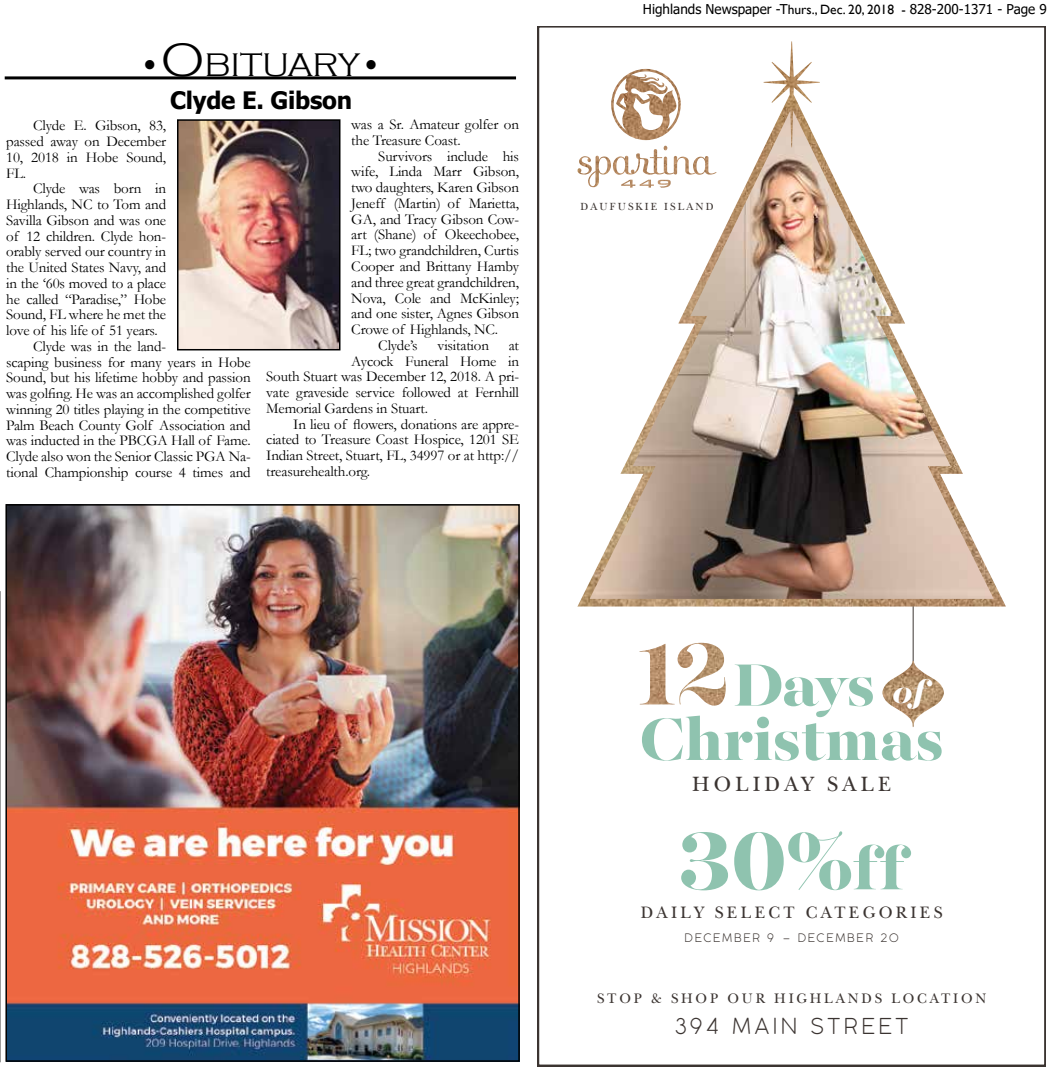
<style>
.page{position:relative;width:1053px;height:1069px;background:#fff}
.page>*{position:absolute;margin:0;border:0;box-sizing:border-box;transform-origin:0 0}
.t1{font:800 90.9px "Majesti Banner";color:#8fc3af}
.t2{font:800 66.45px "Majesti Banner";color:#8fc3af}
.t3{font:italic 800 36.3px "Majesti Banner";color:#fff}
.t4{font:300 33.6px "Copperplate Gothic";color:#000}
.t5{font:700 24px "Tahoma";letter-spacing:-.01em;color:#000}
.t6{font:300 21.6px "Coco Gothic";letter-spacing:.16em;color:#3b3431}
.t7{font:21.6px "New Baskerville";letter-spacing:.2em;color:#3b3431}
.t8{font:17.25px "New Baskerville";letter-spacing:.2em;color:#3b3431}
.t9{font:15px/15.8px "Garamond";letter-spacing:-.01em;color:#000;text-align:justify}
.t10{font:14.4px "New Baskerville";letter-spacing:.2em;color:#3b3431}
.t11{font:13.5px "Tahoma";color:#000}
.t12{font:300 11.55px "Coco Gothic";letter-spacing:.16em;color:#3b3431}
.t13{font:10.8px "New Baskerville";letter-spacing:.2em;color:#3b3431}
.s1{font-size:33px}
.s2{font-size:48px}
.s3{font-family:"Gill Sans"}
.s4{font-size:67.8px}
</style>
<div class="page">
<svg style="left:0;top:591px;width:1px;height:472px"></svg>
<svg style="left:538px;top:26px;width:508px;height:1039px"></svg>
<img style="left:611px;top:69px;width:70px;height:71px">
<hr style="left:5px;top:76px;width:511px;height:3px;background:#000">
<img style="left:180px;top:122px;width:157px;height:225px">
<div style="left:177px;top:119px;width:163px;height:231px;border:2px solid #000"></div>
<img style="left:8px;top:507px;width:509px;height:551px">
<div style="left:5px;top:504px;width:515px;height:557px;border:2px solid #000"></div>
<h3 class="t4" style="left:139px;top:47px;width:245px"><span class="s1">•</span><span class="s2">O</span> BITUARY<span class="s1">•</span></h3>
<h3 class="t5" style="left:170px;top:83px;width:184px">Clyde E. Gibson</h3>
<p class="t9" style="left:6px;top:117px;width:161px;text-indent:27px">Clyde E. Gibson, 83, passed away on December 10, 2018 in Hobe Sound, FL.</p>
<p class="t9" style="left:33px;top:180px;width:134px">Clyde was born in</p>
<p class="t9" style="left:6px;top:196px;width:161px">Highlands, NC to Tom and</p>
<p class="t9" style="left:6px;top:212px;width:161px">Savilla Gibson and was one</p>
<p class="t9" style="left:6px;top:227px;width:161px">of 12 children. Clyde hon-</p>
<p class="t9" style="left:6px;top:243px;width:161px">orably served our country in</p>
<p class="t9" style="left:6px;top:259px;width:161px">the United States Navy, and</p>
<p class="t9" style="left:6px;top:275px;width:161px">in the ‘60s moved to a place</p>
<p class="t9" style="left:6px;top:290px;width:161px">he called “Paradise,” Hobe</p>
<p class="t9" style="left:6px;top:306px;width:161px">Sound, FL where he met the</p>
<p class="t9" style="left:6px;top:322px;width:153px">love of his life of 51 years.</p>
<p class="t9" style="left:33px;top:338px;width:134px">Clyde was in the land-</p>
<p class="t9" style="left:6px;top:353px;width:246px">scaping business for many years in Hobe</p>
<p class="t9" style="left:6px;top:369px;width:246px">Sound, but his lifetime hobby and passion</p>
<p class="t9" style="left:6px;top:385px;width:246px">was golfing. He was an accomplished golfer</p>
<p class="t9" style="left:6px;top:401px;width:246px">winning 20 titles playing in the competitive</p>
<p class="t9" style="left:6px;top:416px;width:246px">Palm Beach County Golf Association and</p>
<p class="t9" style="left:6px;top:432px;width:246px">was inducted in the PBCGA Hall of Fame.</p>
<p class="t9" style="left:6px;top:448px;width:246px">Clyde also won the Senior Classic PGA Na-</p>
<p class="t9" style="left:6px;top:464px;width:246px">tional Championship course 4 times and</p>
<p class="t9" style="left:351px;top:116px;width:169px">was a Sr. Amateur golfer on the Treasure Coast.</p>
<p class="t9" style="left:378px;top:148px;width:142px">Survivors include his</p>
<p class="t9" style="left:351px;top:163px;width:169px">wife, Linda Marr Gibson,</p>
<p class="t9" style="left:351px;top:179px;width:169px">two daughters, Karen Gibson</p>
<p class="t9" style="left:351px;top:195px;width:169px">Jeneff (Martin) of Marietta,</p>
<p class="t9" style="left:351px;top:211px;width:169px">GA, and Tracy Gibson Cow-</p>
<p class="t9" style="left:351px;top:226px;width:169px">art (Shane) of Okeechobee,</p>
<p class="t9" style="left:351px;top:242px;width:169px">FL; two grandchildren, Curtis</p>
<p class="t9" style="left:351px;top:258px;width:169px">Cooper and Brittany Hamby</p>
<p class="t9" style="left:351px;top:274px;width:169px">and three great grandchildren,</p>
<p class="t9" style="left:351px;top:289px;width:169px">Nova, Cole and McKinley;</p>
<p class="t9" style="left:351px;top:305px;width:169px">and one sister, Agnes Gibson</p>
<p class="t9" style="left:351px;top:321px;width:148px">Crowe of Highlands, NC.</p>
<p class="t9" style="left:378px;top:337px;width:41px">Clyde’s</p>
<p class="t9" style="left:437px;top:337px;width:53px">visitation</p>
<p class="t9" style="left:509px;top:337px;width:12px">at</p>
<p class="t9" style="left:351px;top:352px;width:169px">Aycock Funeral Home in</p>
<p class="t9" style="left:266px;top:368px;width:254px">South Stuart was December 12, 2018. A pri-</p>
<p class="t9" style="left:266px;top:384px;width:254px">vate graveside service followed at Fernhill</p>
<p class="t9" style="left:266px;top:400px;width:163px">Memorial Gardens in Stuart.</p>
<p class="t9" style="left:293px;top:415px;width:227px">In lieu of flowers, donations are appre-</p>
<p class="t9" style="left:266px;top:431px;width:254px">ciated to Treasure Coast Hospice, 1201 SE</p>
<p class="t9" style="left:266px;top:447px;width:254px">Indian Street, Stuart, FL, 34997 or at http://</p>
<p class="t9" style="left:266px;top:463px;width:105px">treasurehealth.org.</p>
<p class="t11" style="left:643px;top:0;width:405px">Highlands Newspaper -T<span class="s3">hurs., Dec. 20, 2018 -</span> 828-200-1371 - Page 9</p>
<p class="t13" style="left:580px;top:200px;width:135px">DAUFUSKIE ISLAND</p>
<h2 class="t2" style="left:733px;top:641px;width:144px">Days</h2>
<h3 class="t3" style="left:893px;top:668px;width:35px">of</h3>
<h2 class="t2" style="left:639px;top:696px;width:306px">Christmas</h2>
<h3 class="t7" style="left:692px;top:770px;width:200px">HOLIDAY SALE</h3>
<h1 class="t1" style="left:678px;top:801px;width:228px">30%<span class="s4">ff</span></h1>
<p class="t8" style="left:641px;top:902px;width:303px">DAILY SELECT CATEGORIES</p>
<p class="t12" style="left:685px;top:928px;width:216px">DECEMBER 9 – DECEMBER 20</p>
<p class="t10" style="left:597px;top:989px;width:391px">STOP &amp; SHOP OUR HIGHLANDS LOCATION</p>
<h3 class="t6" style="left:675px;top:1009px;width:235px">394 MAIN STREET</h3>
</div>
